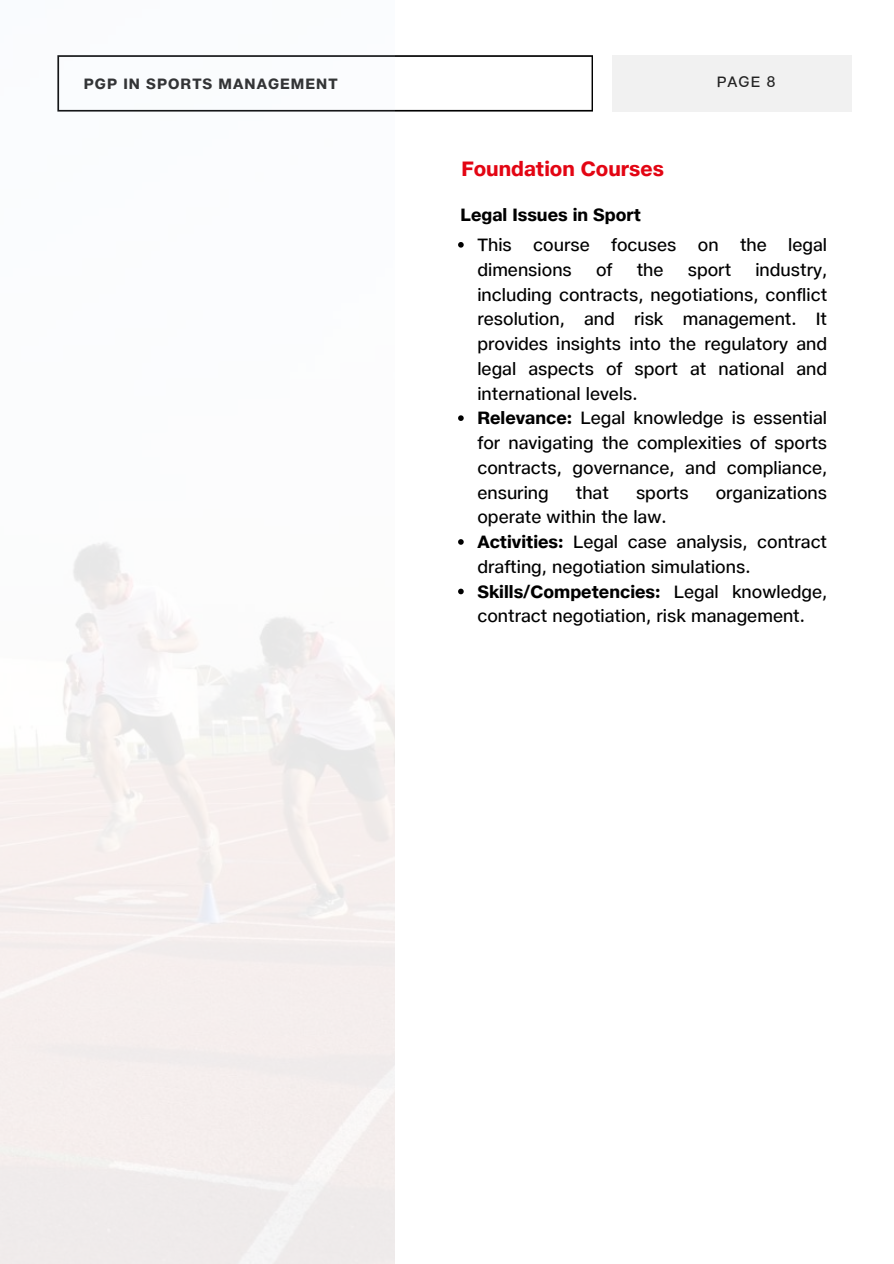
<style>
.page{position:relative;width:894px;height:1264px;background:#fff}
.page>*{position:absolute;margin:0;border:0;box-sizing:border-box;transform-origin:0 0}
.t1{font:700 21px "Jio Type";color:#e30513}
.t2{font:18px/24.8px "Jio Type";color:#000}
.t3{font:700 18px "Jio Type";color:#000}
.t4{font:700 15.15px "Jio Type";letter-spacing:.07em;color:#222}
.t5{font:15.15px "Jio Type";color:#222}
.s1{font-weight:700}
</style>
<div class="page">
<svg style="left:394px;top:55px;width:199px;height:57px"></svg>
<div style="left:612px;top:55px;width:239px;height:57px;background:#f1f1f1"></div>
<img style="left:0;top:55px;width:394px;height:1208px">
<svg style="left:458px;top:242px;width:5px;height:6px"></svg>
<svg style="left:458px;top:415px;width:5px;height:6px"></svg>
<svg style="left:458px;top:539px;width:5px;height:6px"></svg>
<svg style="left:458px;top:588px;width:5px;height:6px"></svg>
<p class="t4" style="left:84px;top:75px;width:255px">PGP IN SPORTS MANAGEMENT</p>
<p class="t5" style="left:716px;top:73px;width:60px">PAGE 8</p>
<p class="t1" style="left:461px;top:156px;width:204px">Foundation Courses</p>
<p class="t3" style="left:460px;top:204px;width:182px">Legal Issues in Sport</p>
<p class="t2" style="left:477px;top:232px;width:351px">This course focuses on the legal dimensions</p>
<p class="t2" style="left:477px;top:257px;width:351px;text-indent:278px">industry, including contracts, negotiations, conflict resolution, and risk management. It provides insights into the regulatory and legal aspects of sport at national and international levels.<br><span class="s1">Relevance:</span> Legal knowledge is essential for navigating the complexities of sports contracts, governance, and compliance, ensuring</p>
<p class="t2" style="left:596px;top:257px;width:18px">of</p>
<p class="t2" style="left:636px;top:257px;width:28px">the</p>
<p class="t2" style="left:687px;top:257px;width:45px">sport</p>
<p class="t2" style="left:575px;top:480px;width:35px">that</p>
<p class="t2" style="left:635px;top:480px;width:54px">sports</p>
<p class="t2" style="left:715px;top:480px;width:113px">organizations</p>
<p class="t2" style="left:477px;top:504px;width:351px">operate within the law.<br><span class="s1">Activities:</span> Legal case analysis, contract drafting, negotiation simulations.<br><span class="s1">Skills/Competencies:</span> Legal knowledge, contract negotiation, risk management.</p>
</div>
